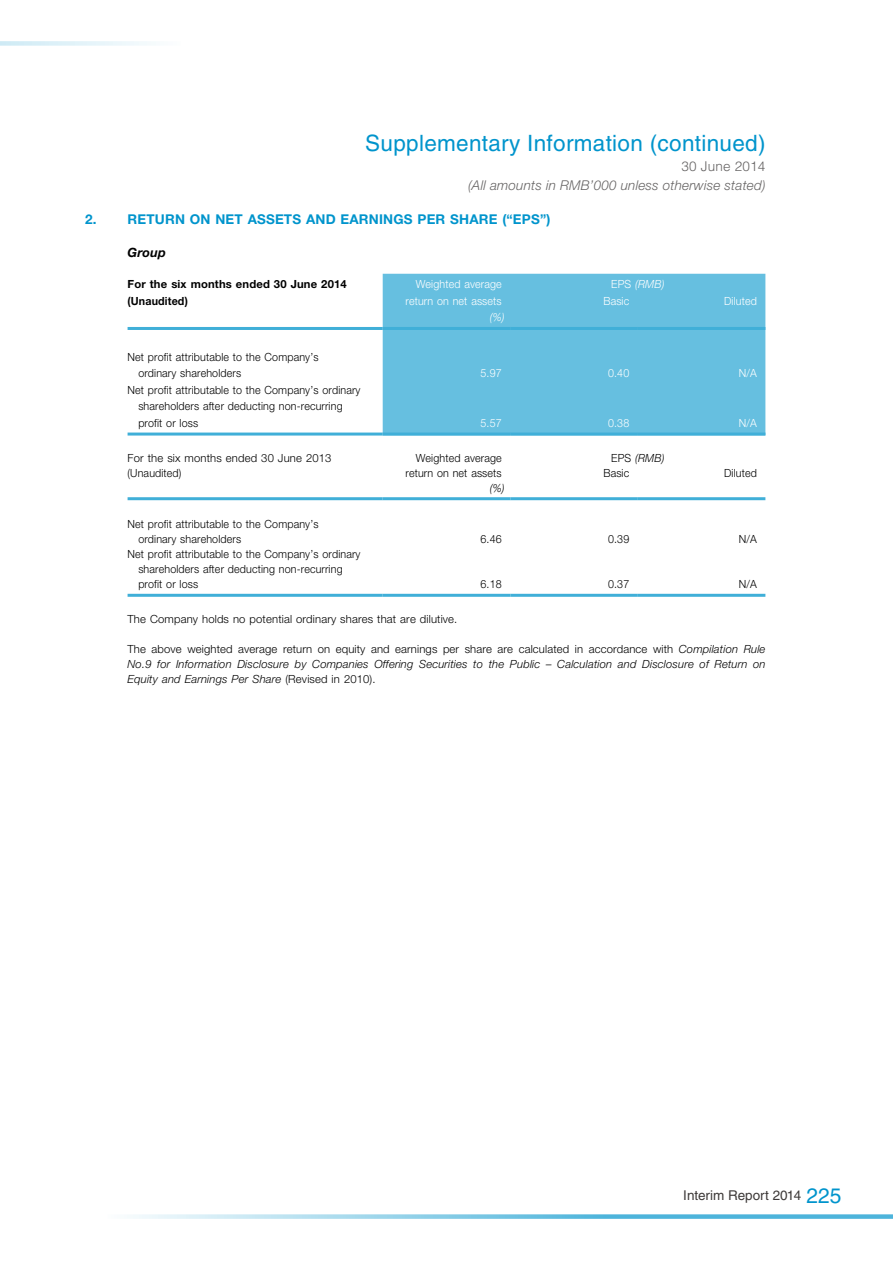
<style>
.page{position:relative;width:893px;height:1263px;background:#fff}
.page>*{position:absolute;margin:0;border:0;box-sizing:border-box;transform-origin:0 0}
.t1{font:22.5px "Helvetica LT Std";letter-spacing:.015em;color:#0094cc}
.t2{font:700 13.5px "Helvetica Neue LT Std";color:#0094cc}
.t3{font:italic 300 13.5px "Helvetica Neue LT Std";letter-spacing:.015em;color:#666464}
.t4{font:13.5px "Helvetica LT Std";color:#3e3a39}
.t5{font:300 13.5px "Helvetica LT Std";letter-spacing:.015em;color:#666464}
.t6{font:italic 700 12.75px "Helvetica Neue LT Std";letter-spacing:.015em;color:#000}
.t7{font:300 11.25px/16.5px "Helvetica Neue LT Std";letter-spacing:.015em;color:#000;scale:.95 1}
.t8{font:italic 300 11.25px/15px "Helvetica Neue LT Std";letter-spacing:.015em;color:#000;text-align:justify}
.t9{font:300 11.25px "Helvetica Neue LT Std";letter-spacing:.015em;color:#000}
.t10{font:300 11.25px "Helvetica Neue LT Std";letter-spacing:.015em;color:#fff;scale:.95 1}
.t11{font:700 11.25px "Helvetica Neue LT Std";letter-spacing:.015em;color:#000}
.t12{font:italic 300 11.25px "Helvetica Neue LT Std";color:#fff;scale:.95 1}
.t13{font:700 11.25px "Helvetica Neue LT Std";letter-spacing:.015em;color:#000;scale:.95 1}
.t14{font:italic 300 11.25px "Helvetica Neue LT Std";letter-spacing:.015em;color:#000;scale:.95 1}
.s1{font-style:normal}
.s2{font-size:21px;color:#0094cc}
</style>
<div class="page">
<svg style="left:0;top:41px;width:147px;height:5px"></svg>
<svg style="left:133px;top:1214px;width:760px;height:5px"></svg>
<div style="left:383px;top:274px;width:382px;height:158px;background:#66bfe0"></div>
<hr style="left:128px;top:327px;width:255px;height:3px;background:#40afd8">
<hr style="left:383px;top:327px;width:127px;height:3px;background:#40afd8">
<hr style="left:510px;top:327px;width:128px;height:3px;background:#40afd8">
<hr style="left:638px;top:327px;width:127px;height:3px;background:#40afd8">
<hr style="left:128px;top:432px;width:255px;height:3px;background:#40afd8">
<hr style="left:383px;top:432px;width:127px;height:3px;background:#40afd8">
<hr style="left:510px;top:432px;width:128px;height:3px;background:#40afd8">
<hr style="left:638px;top:432px;width:127px;height:3px;background:#40afd8">
<hr style="left:128px;top:497px;width:255px;height:3px;background:#40afd8">
<hr style="left:383px;top:497px;width:127px;height:3px;background:#40afd8">
<hr style="left:510px;top:497px;width:128px;height:3px;background:#40afd8">
<hr style="left:638px;top:497px;width:127px;height:3px;background:#40afd8">
<hr style="left:128px;top:594px;width:255px;height:3px;background:#40afd8">
<hr style="left:383px;top:594px;width:127px;height:3px;background:#40afd8">
<hr style="left:510px;top:594px;width:128px;height:3px;background:#40afd8">
<hr style="left:638px;top:594px;width:127px;height:3px;background:#40afd8">
<h1 class="t1" style="left:365px;top:130px;width:402px">Supplementary Information (continued)</h1>
<p class="t5" style="left:681px;top:158px;width:85px">30 June 2014</p>
<p class="t3" style="left:468px;top:177px;width:299px">(All amounts in RMB’000 unless otherwise stated)</p>
<p class="t2" style="left:85px;top:211px;width:63px">2. RETURN</p>
<p class="t2" style="left:190px;top:211px;width:36px">ON NET</p>
<p class="t2" style="left:248px;top:211px;width:10px">ASSETS</p>
<p class="t2" style="left:306px;top:211px;width:11px">AND</p>
<p class="t2" style="left:341px;top:211px;width:10px">EARNINGS</p>
<p class="t2" style="left:417px;top:211px;width:10px">PER</p>
<p class="t2" style="left:450px;top:211px;width:11px">SHARE</p>
<p class="t2" style="left:502px;top:211px;width:50px">(“EPS”)</p>
<p class="t6" style="left:128px;top:244px;width:40px">Group</p>
<p class="t11" style="left:128px;top:277px;width:221px">FOR THE SIX MONTHS ENDED 30 JUNE 2014</p>
<p class="t10" style="left:416px;top:277px;width:92px">Weighted average</p>
<p class="t12" style="left:611px;top:278px;width:58px"><span class="s1">EPS</span> (RMB)</p>
<p class="t13" style="left:128px;top:294px;width:65px">(UNAUDITED)</p>
<p class="t10" style="left:405px;top:294px;width:103px">return on net assets</p>
<p class="t10" style="left:603px;top:294px;width:29px">Basic</p>
<p class="t10" style="left:724px;top:294px;width:36px">Diluted</p>
<p class="t12" style="left:490px;top:311px;width:17px">(%)</p>
<p class="t7" style="left:138px;top:348px;width:191px;text-indent:-11px">Net profit attributable to the Company’s ordinary shareholders</p>
<p class="t10" style="left:480px;top:366px;width:24px">5.97</p>
<p class="t10" style="left:608px;top:366px;width:24px">0.40</p>
<p class="t10" style="left:739px;top:366px;width:21px">N/A</p>
<p class="t7" style="left:138px;top:381px;width:235px;text-indent:-11px">Net profit attributable to the Company’s ordinary shareholders after deducting non-recurring profit or loss</p>
<p class="t10" style="left:480px;top:416px;width:24px">5.57</p>
<p class="t10" style="left:608px;top:416px;width:24px">0.38</p>
<p class="t10" style="left:739px;top:416px;width:21px">N/A</p>
<p class="t9" style="left:128px;top:451px;width:205px">For the six months ended 30 June 2013</p>
<p class="t7" style="left:416px;top:449px;width:92px">Weighted average</p>
<p class="t14" style="left:611px;top:451px;width:58px"><span class="s1">EPS</span> (RMB)</p>
<p class="t7" style="left:128px;top:464px;width:58px">(Unaudited)</p>
<p class="t7" style="left:405px;top:464px;width:103px">return on net assets</p>
<p class="t7" style="left:603px;top:464px;width:29px">Basic</p>
<p class="t7" style="left:724px;top:464px;width:36px">Diluted</p>
<p class="t14" style="left:490px;top:481px;width:17px">(%)</p>
<p class="t7" style="left:138px;top:516px;width:191px;line-height:15px;text-indent:-11px">Net profit attributable to the Company’s ordinary shareholders</p>
<p class="t7" style="left:480px;top:531px;width:24px">6.46</p>
<p class="t7" style="left:608px;top:531px;width:24px">0.39</p>
<p class="t7" style="left:739px;top:531px;width:21px">N/A</p>
<p class="t7" style="left:138px;top:546px;width:235px;line-height:15px;text-indent:-11px">Net profit attributable to the Company’s ordinary shareholders after deducting non-recurring profit or loss</p>
<p class="t7" style="left:480px;top:576px;width:24px">6.18</p>
<p class="t7" style="left:608px;top:576px;width:24px">0.37</p>
<p class="t7" style="left:739px;top:576px;width:21px">N/A</p>
<p class="t9" style="left:128px;top:612px;width:331px">The Company holds no potential ordinary shares that are dilutive.</p>
<p class="t8" style="left:128px;top:641px;width:640px"><span class="s1">The above weighted average return on equity and earnings per share are calculated in accordance with</span> Compilation Rule No.9 for Information Disclosure by Companies Offering Securities to the Public – Calculation and Disclosure of Return on Equity and Earnings Per Share <span class="s1">(Revised in 2010).</span></p>
<p class="t4" style="left:683px;top:1188px;width:160px">Interim Report 2014 <span class="s2">225</span></p>
</div>
